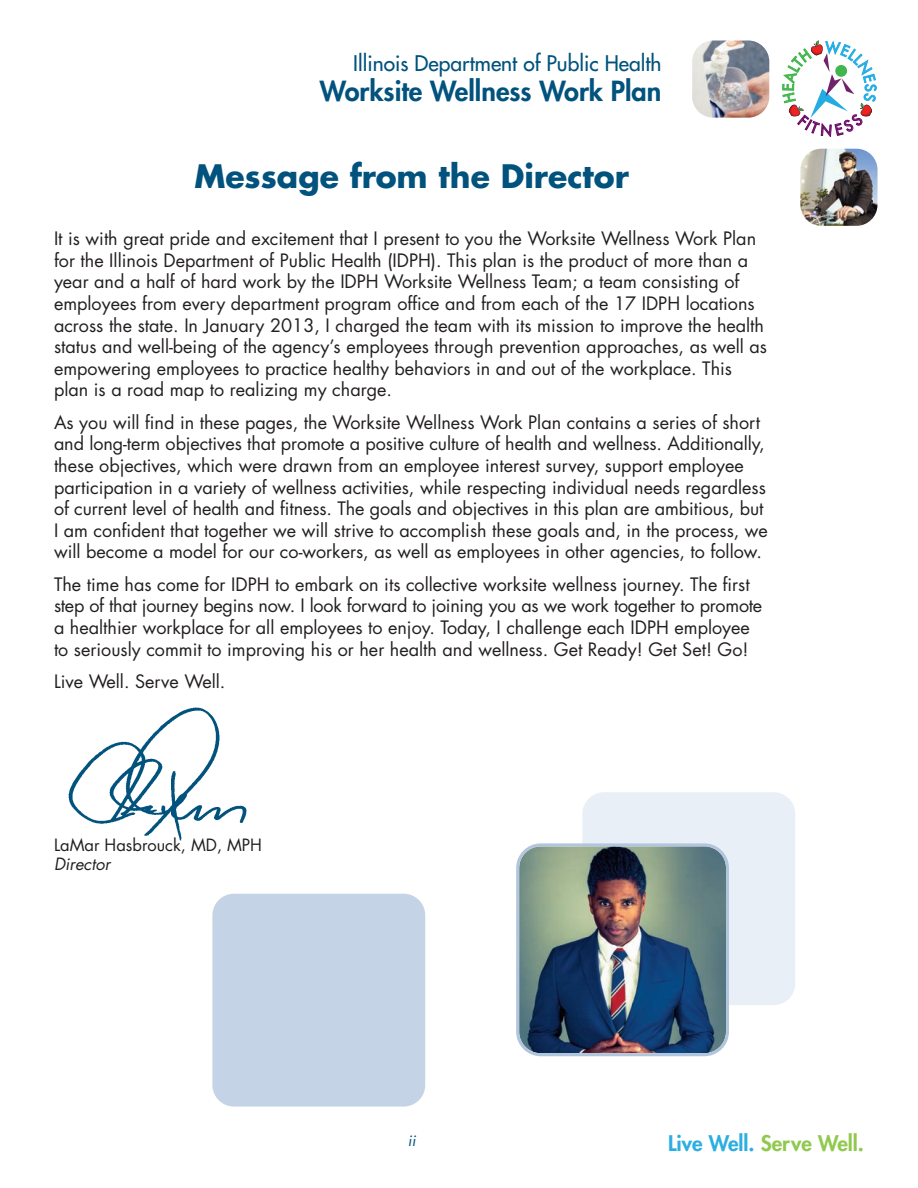
<style>
.page{position:relative;width:918px;height:1188px;background:#fff}
.page>*{position:absolute;margin:0;border:0;box-sizing:border-box;transform-origin:0 0}
.t1{font:700 31.5px "Futura Std";color:#01527d}
.t2{font:800 27px "Futura Std";color:#01527d}
.t3{font:500 21px "Futura Std";color:#01527d}
.t4{font:800 21px "Futura Std";color:#91c94f}
.t5{font:18px/21.6px "Futura Std";color:#231f20}
.t6{font:16.5px "Futura Std";color:#231f20}
.t7{font:italic 16.5px "Futura Std";color:#231f20}
.t8{font:italic 15px "Futura Std";color:#01527d}
.s1{color:#2daee3}
</style>
<div class="page">
<div style="left:582px;top:792px;width:213px;height:213px;background:#e9eff6"></div>
<img style="left:692px;top:40px;width:77px;height:78px;border-radius:21px">
<img style="left:800px;top:149px;width:78px;height:77px;border-radius:21px">
<div style="left:212px;top:894px;width:213px;height:213px;background:#c4d3e5"></div>
<img style="left:516px;top:843px;width:213px;height:213px">
<img style="left:68px;top:707px;width:179px;height:134px">
<svg style="left:788px;top:40px;width:84px;height:78px"></svg>
<p class="t3" style="left:353px;top:53px;width:310px">Illinois Department of Public Health</p>
<h2 class="t2" style="left:320px;top:79px;width:343px">Worksite Wellness Work Plan</h2>
<h1 class="t1" style="left:194px;top:162px;width:436px">Message from the Director</h1>
<p class="t5" style="left:54px;top:229px;width:715px">It is with great pride and excitement that I present to you the Worksite Wellness Work Plan for the Illinois Department of Public Health (IDPH). This plan is the product of more than a year and a half of hard work by the IDPH Worksite Wellness Team; a team consisting of employees from every department program office and from each of the 17 IDPH locations across the state. In January 2013, I charged the team with its mission to improve the health status and well-being of the agency’s employees through prevention approaches, as well as empowering employees to practice healthy behaviors in and out of the workplace. This plan is a road map to realizing my charge.</p>
<p class="t5" style="left:54px;top:413px;width:716px">As you will find in these pages, the Worksite Wellness Work Plan contains a series of short and long-term objectives that promote a positive culture of health and wellness. Additionally, these objectives, which were drawn from an employee interest survey, support employee participation in a variety of wellness activities, while respecting individual needs regardless of current level of health and fitness. The goals and objectives in this plan are ambitious, but I am confident that together we will strive to accomplish these goals and, in the process, we will become a model for our co-workers, as well as employees in other agencies, to follow.</p>
<p class="t5" style="left:54px;top:575px;width:710px">The time has come for IDPH to embark on its collective worksite wellness journey. The first step of that journey begins now. I look forward to joining you as we work together to promote a healthier workplace for all employees to enjoy. Today, I challenge each IDPH employee to seriously commit to improving his or her health and wellness. Get Ready! Get Set! Go!</p>
<p class="t5" style="left:54px;top:672px;width:173px">Live Well. Serve Well.</p>
<p class="t6" style="left:54px;top:837px;width:210px">LaMar Hasbrouck, MD, MPH</p>
<p class="t7" style="left:54px;top:857px;width:58px">Director</p>
<p class="t8" style="left:408px;top:1134px;width:9px">ii</p>
<p class="t4" style="left:668px;top:1134px;width:197px"><span class="s1">Live Well.</span> Serve Well.</p>
</div>
